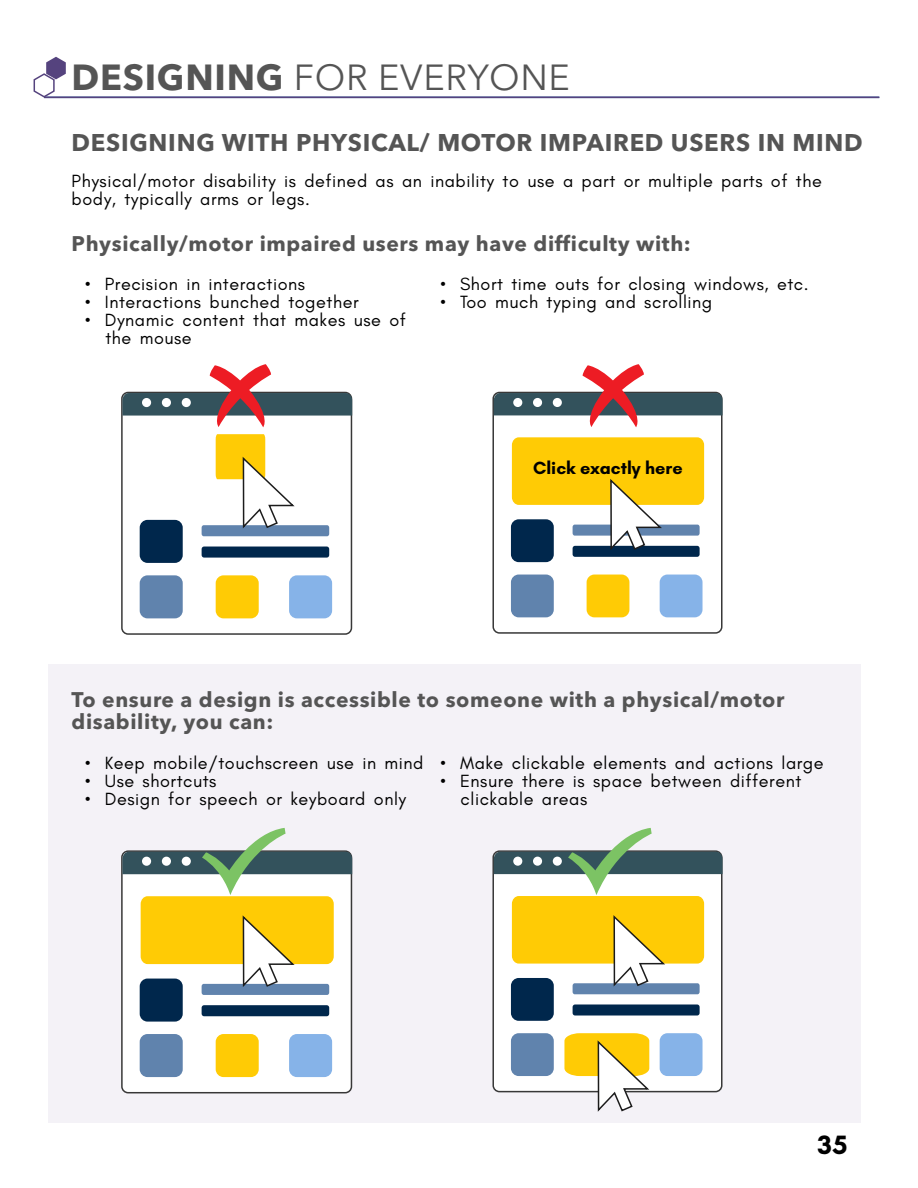
<style>
.page{position:relative;width:918px;height:1188px;background:#fff}
.page>*{position:absolute;margin:0;border:0;box-sizing:border-box;transform-origin:0 0}
.t1{font:36px "Avenir Next LT Pro";letter-spacing:.02em;color:#555}
.t2{font:700 27px "Glacial Indifference";color:#000}
.t3{font:700 24px "Avenir Next LT Pro";letter-spacing:.03em;color:#555}
.t4{font:700 21px/22.5px "Avenir Next LT Pro";letter-spacing:.03em;color:#555}
.t5{font:18px/18px "Glacial Indifference";letter-spacing:.03em;color:#000}
.t6{font:700 18px "Glacial Indifference";color:#000}
.s1{font-weight:700}
</style>
<div class="page">
<div style="left:49px;top:665px;width:812px;height:458px;background:#f4f2f7"></div>
<svg style="left:33px;top:57px;width:33px;height:42px"></svg>
<hr style="left:44px;top:97px;width:835px;height:1px;background:#55437e">
<div style="left:121px;top:392px;width:231px;height:243px;border:2px solid #383838;border-radius:6px"></div>
<div style="left:140px;top:520px;width:43px;height:43px;background:#00274c;border-radius:8px"></div>
<div style="left:140px;top:575px;width:43px;height:43px;background:#6083ad;border-radius:8px"></div>
<div style="left:216px;top:575px;width:43px;height:43px;background:#ffcb05;border-radius:8px"></div>
<div style="left:289px;top:575px;width:43px;height:43px;background:#86b3e8;border-radius:8px"></div>
<div style="left:202px;top:525px;width:127px;height:11px;background:#6083ad;border-radius:2px"></div>
<div style="left:202px;top:547px;width:127px;height:11px;background:#00274c;border-radius:3px"></div>
<svg style="left:216px;top:434px;width:79px;height:94px"></svg>
<div style="left:492px;top:392px;width:231px;height:242px;border:2px solid #383838;border-radius:6px"></div>
<div style="left:512px;top:437px;width:192px;height:68px;background:#ffcb05;border-radius:7px"></div>
<div style="left:511px;top:519px;width:43px;height:43px;background:#00274c;border-radius:8px"></div>
<div style="left:511px;top:575px;width:43px;height:42px;background:#6083ad;border-radius:8px"></div>
<div style="left:587px;top:575px;width:42px;height:42px;background:#ffcb05;border-radius:8px"></div>
<div style="left:660px;top:575px;width:43px;height:42px;background:#86b3e8;border-radius:8px"></div>
<div style="left:573px;top:525px;width:127px;height:11px;background:#6083ad;border-radius:2px"></div>
<div style="left:573px;top:546px;width:127px;height:11px;background:#00274c;border-radius:3px"></div>
<svg style="left:610px;top:479px;width:52px;height:71px"></svg>
<div style="left:122px;top:851px;width:229px;height:242px;background:#fff;border-radius:6px"></div>
<div style="left:121px;top:850px;width:231px;height:243px;border:2px solid #383838;border-radius:6px"></div>
<div style="left:141px;top:896px;width:193px;height:68px;background:#ffcb05;border-radius:7px"></div>
<div style="left:140px;top:979px;width:43px;height:43px;background:#00274c;border-radius:8px"></div>
<div style="left:140px;top:1034px;width:43px;height:43px;background:#6083ad;border-radius:8px"></div>
<div style="left:216px;top:1034px;width:43px;height:43px;background:#ffcb05;border-radius:8px"></div>
<div style="left:289px;top:1034px;width:43px;height:43px;background:#86b3e8;border-radius:8px"></div>
<div style="left:202px;top:984px;width:127px;height:11px;background:#6083ad;border-radius:2px"></div>
<div style="left:202px;top:1005px;width:127px;height:11px;background:#00274c;border-radius:3px"></div>
<svg style="left:242px;top:915px;width:53px;height:72px"></svg>
<div style="left:493px;top:851px;width:229px;height:241px;background:#fff;border-radius:6px"></div>
<div style="left:492px;top:850px;width:231px;height:242px;border:2px solid #383838;border-radius:6px"></div>
<div style="left:512px;top:896px;width:192px;height:68px;background:#ffcb05;border-radius:7px"></div>
<div style="left:511px;top:978px;width:43px;height:43px;background:#00274c;border-radius:8px"></div>
<div style="left:511px;top:1033px;width:43px;height:43px;background:#6083ad;border-radius:8px"></div>
<div style="left:660px;top:1033px;width:43px;height:43px;background:#86b3e8;border-radius:8px"></div>
<div style="left:573px;top:983px;width:127px;height:11px;background:#6083ad;border-radius:2px"></div>
<div style="left:573px;top:1004px;width:127px;height:12px;background:#00274c;border-radius:3px"></div>
<svg style="left:613px;top:915px;width:52px;height:72px"></svg>
<svg style="left:564px;top:1033px;width:86px;height:79px"></svg>
<svg style="left:122px;top:364px;width:230px;height:63px"></svg>
<svg style="left:494px;top:364px;width:229px;height:63px"></svg>
<svg style="left:494px;top:828px;width:229px;height:67px"></svg>
<svg style="left:122px;top:828px;width:230px;height:67px"></svg>
<h1 class="t1" style="left:72px;top:56px;width:500px"><span class="s1">DESIGNING</span> FOR EVERYONE</h1>
<h3 class="t3" style="left:72px;top:128px;width:793px">DESIGNING WITH PHYSICAL/ MOTOR IMPAIRED USERS IN MIND</h3>
<p class="t5" style="left:72px;top:173px;width:752px">Physical/motor disability is defined as an inability to use a part or multiple parts of the body, typically arms or legs.</p>
<p class="t4" style="left:72px;top:233px;width:621px">Physically/motor impaired users may have difficulty with:</p>
<p class="t5" style="left:85px;top:275px;width:221px">• Precision in interactions</p>
<p class="t5" style="left:85px;top:293px;width:275px">• Interactions bunched together</p>
<p class="t5" style="left:105px;top:311px;width:302px;text-indent:-20px">• Dynamic content that makes use of the mouse</p>
<p class="t5" style="left:440px;top:275px;width:370px">• Short time outs for closing windows, etc.</p>
<p class="t5" style="left:440px;top:293px;width:273px">• Too much typing and scrolling</p>
<p class="t6" style="left:533px;top:456px;width:151px">Click exactly here</p>
<p class="t4" style="left:72px;top:688px;width:714px">To ensure a design is accessible to someone with a physical/motor disability, you can:</p>
<p class="t5" style="left:85px;top:754px;width:340px">• Keep mobile/touchscreen use in mind</p>
<p class="t5" style="left:85px;top:772px;width:133px">• Use shortcuts</p>
<p class="t5" style="left:85px;top:790px;width:323px">• Design for speech or keyboard only</p>
<p class="t5" style="left:440px;top:754px;width:385px">• Make clickable elements and actions large</p>
<p class="t5" style="left:461px;top:772px;width:342px;text-indent:-20px">• Ensure there is space between different clickable areas</p>
<h2 class="t2" style="left:817px;top:1128px;width:32px">35</h2>
</div>
